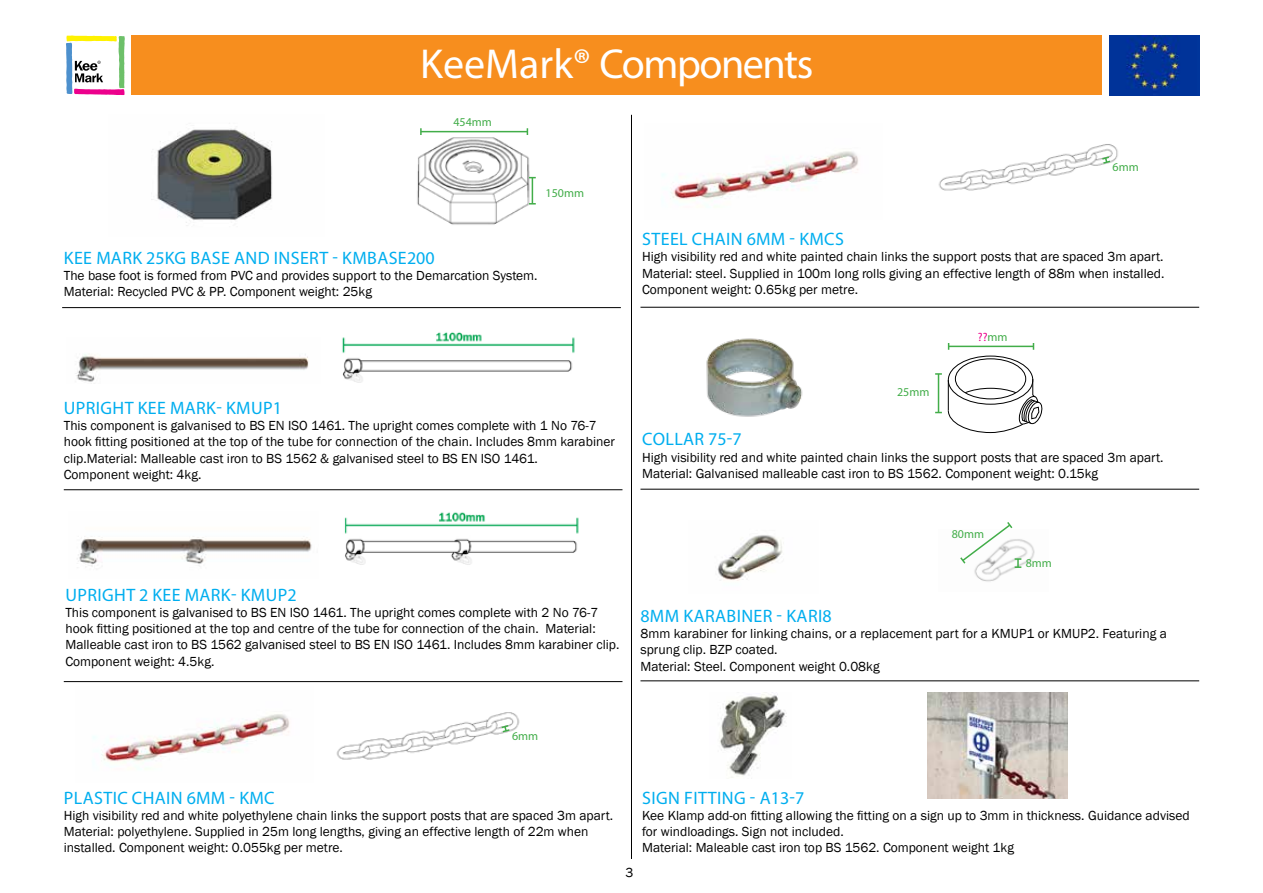
<style>
.page{position:relative;width:1263px;height:893px;background:#fff}
.page>*{position:absolute;margin:0;border:0;box-sizing:border-box;transform-origin:0 0}
.t1{font:42px "Myriad Pro";letter-spacing:-.035em;color:#fff}
.t2{font:18px "Myriad Pro";letter-spacing:.02em;color:#00aeef}
.t3{font:13.5px/16.2px "Franklin Gothic";color:#000}
.t4{font:12px "Myriad Pro";color:#42ad49}
.t5{font:12px "Myriad Pro";color:#ec008c}
.s1{color:#42ad49}
</style>
<div class="page">
<div style="left:131px;top:36px;width:1068px;height:59px;background:#f78e1e"></div>
<svg style="left:66px;top:36px;width:59px;height:59px"></svg>
<div style="left:1102px;top:34px;width:97px;height:62px;background:linear-gradient(to bottom,#fff,#fff)"></div>
<img style="left:1110px;top:36px;width:89px;height:59px">
<hr style="left:64px;top:489px;width:558px;height:1px;background:#000">
<hr style="left:640px;top:680px;width:559px;height:1px;background:#000">
<hr style="left:631px;top:115px;width:1px;height:744px;background:#000">
<img style="left:151px;top:129px;width:121px;height:97px">
<img style="left:417px;top:128px;width:119px;height:97px">
<hr style="left:62px;top:307px;width:559px;height:1px;background:#000">
<hr style="left:64px;top:681px;width:558px;height:1px;background:#000">
<hr style="left:640px;top:489px;width:559px;height:1px;background:#000">
<hr style="left:640px;top:307px;width:559px;height:1px;background:#000">
<img style="left:342px;top:332px;width:233px;height:51px">
<img style="left:75px;top:354px;width:234px;height:28px">
<img style="left:77px;top:536px;width:235px;height:31px">
<img style="left:93px;top:714px;width:197px;height:48px">
<img style="left:336px;top:712px;width:184px;height:48px">
<img style="left:344px;top:512px;width:235px;height:53px">
<img style="left:662px;top:151px;width:197px;height:49px">
<img style="left:938px;top:144px;width:180px;height:47px">
<img style="left:706px;top:338px;width:97px;height:79px">
<img style="left:717px;top:535px;width:65px;height:46px">
<img style="left:974px;top:539px;width:61px;height:43px">
<hr style="left:421px;top:131px;width:106px;height:1px;background:#42ad49">
<svg style="left:420px;top:128px;width:2px;height:7px"></svg>
<svg style="left:529px;top:177px;width:7px;height:28px"></svg>
<svg style="left:500px;top:724px;width:11px;height:9px"></svg>
<svg style="left:960px;top:522px;width:61px;height:46px"></svg>
<svg style="left:948px;top:378px;width:95px;height:55px"></svg>
<hr style="left:938px;top:374px;width:1px;height:39px;background:#42ad49">
<svg style="left:935px;top:373px;width:7px;height:2px"></svg>
<svg style="left:1100px;top:155px;width:12px;height:10px"></svg>
<hr style="left:949px;top:346px;width:84px;height:1px;background:#42ad49">
<img style="left:720px;top:692px;width:67px;height:86px">
<img style="left:927px;top:692px;width:140px;height:106px">
<h1 class="t1" style="left:420px;top:38px;width:394px">KeeMark® Components</h1>
<p class="t4" style="left:453px;top:114px;width:40px">454mm</p>
<p class="t4" style="left:546px;top:185px;width:40px">150mm</p>
<h2 class="t2" style="left:64px;top:247px;width:372px">KEE MARK 25KG BASE AND INSERT - KMBASE200</h2>
<p class="t3" style="left:64px;top:268px;width:475px">The base foot is formed from PVC and provides support to the Demarcation System.<br>Material: Recycled PVC &amp; PP. Component weight: 25kg</p>
<h2 class="t2" style="left:64px;top:397px;width:220px">UPRIGHT KEE MARK- KMUP1</h2>
<p class="t3" style="left:64px;top:418px;width:553px">This component is galvanised to BS EN ISO 1461. The upright comes complete with 1 No 76-7 hook fitting positioned at the top of the tube for connection of the chain. Includes 8mm karabiner clip.Material: Malleable cast iron to BS 1562 &amp; galvanised steel to BS EN ISO 1461.<br>Component weight: 4kg.</p>
<h2 class="t2" style="left:66px;top:584px;width:233px">UPRIGHT 2 KEE MARK- KMUP2</h2>
<p class="t3" style="left:65px;top:605px;width:555px">This component is galvanised to BS EN ISO 1461. The upright comes complete with 2 No 76-7 hook fitting positioned at the top and centre of the tube for connection of the chain. Material:<br>Malleable cast iron to BS 1562 galvanised steel to BS EN ISO 1461. Includes 8mm karabiner clip.<br>Component weight: 4.5kg.</p>
<p class="t4" style="left:1112px;top:160px;width:28px">6mm</p>
<h2 class="t2" style="left:642px;top:228px;width:203px">STEEL CHAIN 6MM - KMCS</h2>
<p class="t3" style="left:642px;top:249px;width:524px;text-align:justify">High visibility red and white painted chain links the support posts that are spaced 3m apart.<br>Material: steel. Supplied in 100m long rolls giving an effective length of 88m when installed.<br>Component weight: 0.65kg per metre.</p>
<p class="t4" style="left:897px;top:385px;width:34px">25mm</p>
<p class="t5" style="left:978px;top:329px;width:31px">??<span class="s1">mm</span></p>
<h2 class="t2" style="left:642px;top:428px;width:101px">COLLAR 75-7</h2>
<p class="t3" style="left:642px;top:449px;width:523px">High visibility red and white painted chain links the support posts that are spaced 3m apart.<br>Material: Galvanised malleable cast iron to BS 1562. Component weight: 0.15kg</p>
<p class="t4" style="left:952px;top:527px;width:34px">80mm</p>
<p class="t4" style="left:1026px;top:556px;width:28px">8mm</p>
<h2 class="t2" style="left:640px;top:605px;width:193px">8MM KARABINER - KARI8</h2>
<p class="t3" style="left:640px;top:626px;width:528px">8mm karabiner for linking chains, or a replacement part for a KMUP1 or KMUP2. Featuring a sprung clip. BZP coated.<br>Material: Steel. Component weight 0.08kg</p>
<p class="t4" style="left:512px;top:728px;width:28px">6mm</p>
<h2 class="t2" style="left:64px;top:786px;width:212px">PLASTIC CHAIN 6MM - KMC</h2>
<p class="t3" style="left:64px;top:807px;width:551px">High visibility red and white polyethylene chain links the support posts that are spaced 3m apart.<br>Material: polyethylene. Supplied in 25m long lengths, giving an effective length of 22m when installed. Component weight: 0.055kg per metre.</p>
<h2 class="t2" style="left:642px;top:786px;width:164px">SIGN FITTING - A13-7</h2>
<p class="t3" style="left:642px;top:807px;width:549px">Kee Klamp add-on fitting allowing the fitting on a sign up to 3mm in thickness. Guidance advised for windloadings. Sign not included.<br>Material: Maleable cast iron top BS 1562. Component weight 1kg</p>
<p class="t3" style="left:625px;top:865px;width:9px">3</p>
</div>
